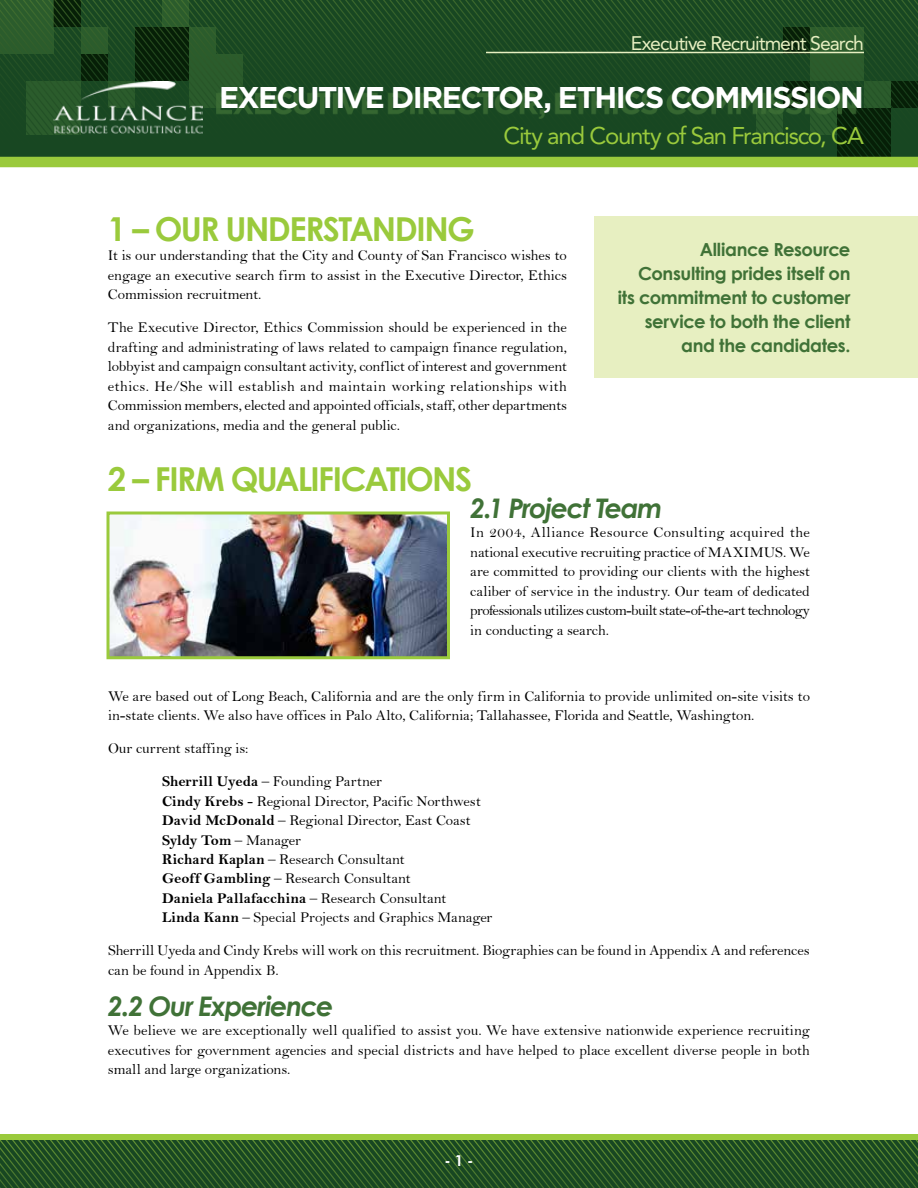
<style>
.page{position:relative;width:918px;height:1188px;background:#fff}
.page>*{position:absolute;margin:0;border:0;box-sizing:border-box;transform-origin:0 0}
.t1{font:700 33px "Century Gothic";letter-spacing:-.045em;color:#9aca3c}
.t2{font:700 30px "Gotham";letter-spacing:-.05em;color:#fff}
.t3{font:italic 700 27px "Century Gothic";letter-spacing:-.05em;color:#407237}
.t4{font:24px "Avenir";letter-spacing:-.05em;color:#9aca3c}
.t5{font:19.5px "Avenir";letter-spacing:-.05em;color:#e7efc1}
.t6{font:700 18px/24px "Century Gothic";letter-spacing:-.02em;color:#407237;text-align:right}
.t7{font:15px/19.5px "Bell";letter-spacing:-.005em;color:#000;text-align:justify}
.t8{font:15px "Bell MT Bold";color:#000}
.t9{font:700 15px "Century Gothic";color:#fff}
.s1{font-family:"Bell MT Bold"}
.s2{font-family:"Bell"}
</style>
<div class="page">
<svg style="left:0;top:0;width:918px;height:157px;background:#1c4922"></svg>
<img style="left:53px;top:82px;width:149px;height:53px">
<hr style="left:486px;top:52px;width:378px;height:1px;background:#e7efc1">
<div style="left:0;top:157px;width:918px;height:10px;background:#9aca3c"></div>
<svg style="left:0;top:1140px;width:918px;height:48px;background:#265425"></svg>
<div style="left:0;top:1134px;width:918px;height:6px;background:#9aca3c"></div>
<div style="left:216px;top:92px;width:640px;height:26px;background:#407237;opacity:.75"></div>
<div style="left:594px;top:216px;width:270px;height:162px;background:#e7efc1"></div>
<div style="left:864px;top:216px;width:54px;height:162px;background:#e7efc1"></div>
<img style="left:106px;top:511px;width:344px;height:149px">
<h3 class="t5" style="left:631px;top:31px;width:235px">Executive Recruitment Search</h3>
<h2 class="t2" style="left:219px;top:80px;width:646px">EXECUTIVE DIRECTOR, ETHICS COMMISSION</h2>
<h3 class="t4" style="left:504px;top:122px;width:362px">City and County of San Francisco, CA</h3>
<h1 class="t1" style="left:108px;top:204px;width:368px">1 – OUR UNDERSTANDING</h1>
<p class="t7" style="left:108px;top:246px;width:460px">It is our understanding that the City and County of San Francisco wishes to engage an executive search firm to assist in the Executive Director, Ethics Commission recruitment.</p>
<p class="t7" style="left:108px;top:318px;width:461px">The Executive Director, Ethics Commission should be experienced in the drafting and administrating of laws related to campaign finance regulation, lobbyist and campaign consultant activity, conflict of interest and government ethics. He/She will establish and maintain working relationships with Commission members, elected and appointed officials, staff, other departments and organizations, media and the general public.</p>
<h1 class="t1" style="left:108px;top:453px;width:366px">2 – FIRM QUALIFICATIONS</h1>
<h3 class="t3" style="left:470px;top:487px;width:194px">2.1 Project Team</h3>
<p class="t7" style="left:470px;top:522px;width:341px">In 2004, Alliance Resource Consulting acquired the national executive recruiting practice of MAXIMUS. We are committed to providing our clients with the highest caliber of service in the industry. Our team of dedicated professionals utilizes custom-built state-of-the-art technology in conducting a search.</p>
<p class="t6" style="left:618px;top:236px;width:234px">Alliance Resource<br>Consulting prides itself on its commitment to customer service to both the client and the candidates.</p>
<p class="t7" style="left:108px;top:686px;width:704px">We are based out of Long Beach, California and are the only firm in California to provide unlimited on-site visits to in-state clients. We also have offices in Palo Alto, California; Tallahassee, Florida and Seattle, Washington.</p>
<p class="t7" style="left:108px;top:738px;width:142px">Our current staffing is:</p>
<p class="t7" style="left:162px;top:771px;width:320px;text-align:left"><span class="s1">Sherrill Uyeda</span> – Founding Partner<br><span class="s1">Cindy Krebs -</span> Regional Director, Pacific Northwest<br><span class="s1">David McDonald</span> – Regional Director, East Coast</p>
<p class="t8" style="left:162px;top:831px;width:141px">Syldy Tom <span class="s2">– Manager</span></p>
<p class="t7" style="left:162px;top:849px;width:250px"><span class="s1">Richard Kaplan</span> – Research Consultant<br><span class="s1">Geoff Gambling</span> – Research Consultant</p>
<p class="t8" style="left:162px;top:889px;width:286px">Daniela Pallafacchina <span class="s2">– Research Consultant</span></p>
<p class="t7" style="left:162px;top:908px;width:332px"><span class="s1">Linda Kann</span> – Special Projects and Graphics Manager</p>
<p class="t7" style="left:108px;top:941px;width:703px">Sherrill Uyeda and Cindy Krebs will work on this recruitment. Biographies can be found in Appendix A and references can be found in Appendix B.</p>
<h3 class="t3" style="left:108px;top:985px;width:227px">2.2 Our Experience</h3>
<p class="t7" style="left:108px;top:1020px;width:704px">We believe we are exceptionally well qualified to assist you. We have extensive nationwide experience recruiting executives for government agencies and special districts and have helped to place excellent diverse people in both small and large organizations.</p>
<p class="t9" style="left:444px;top:1149px;width:31px">- 1 -</p>
</div>
